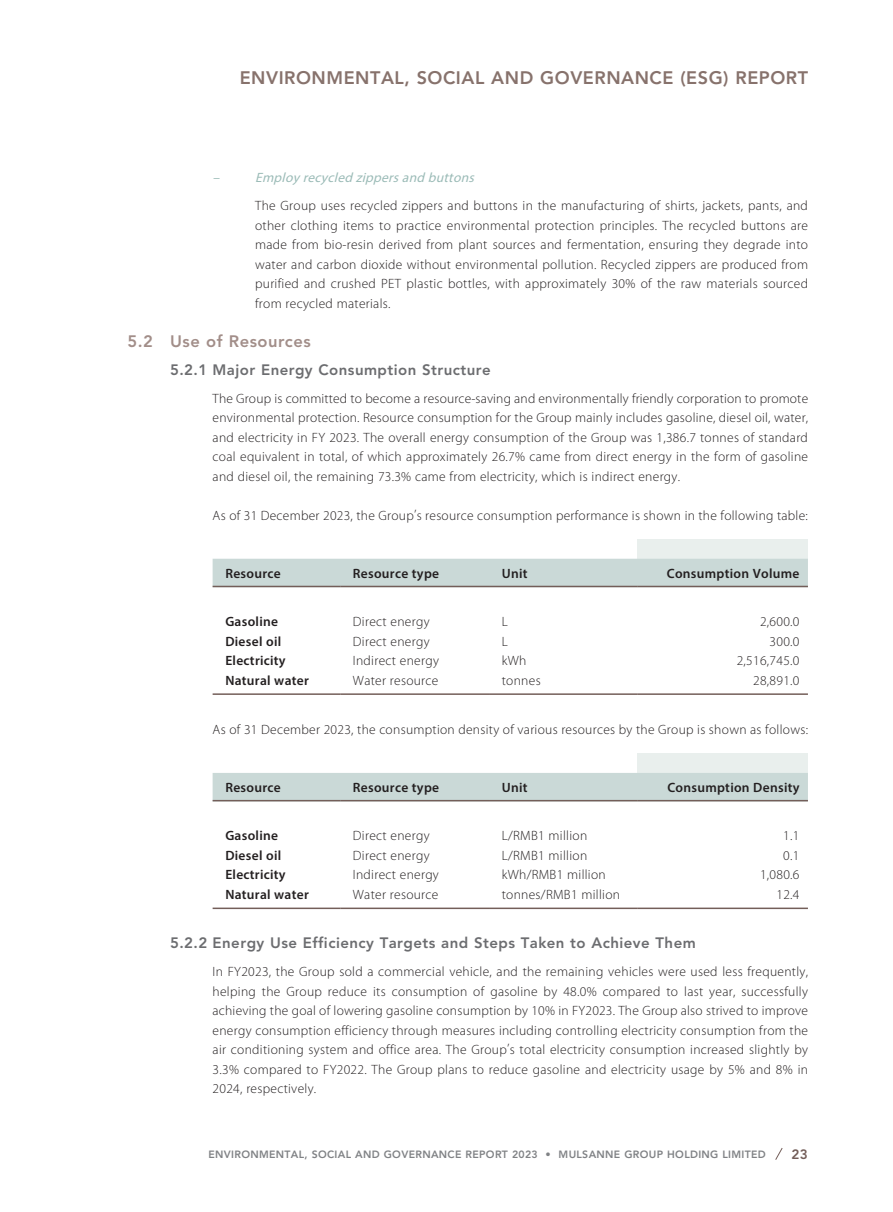
<style>
.page{position:relative;width:893px;height:1212px;background:#fff}
.page>*{position:absolute;margin:0;border:0;box-sizing:border-box;transform-origin:0 0}
.t1{font:800 18px "Avenir LT Std";letter-spacing:.03em;color:#87726c}
.t2{font:800 16.5px "Avenir LT Std";letter-spacing:.03em;color:#a28e89}
.t3{font:800 15px "Avenir LT Std";letter-spacing:.03em;color:#6c6d70}
.t4{font:300 13.5px/19.5px "Myriad Pro";letter-spacing:.02em;color:#231f20;text-align:justify}
.t5{font:600 13.5px "Myriad Pro";letter-spacing:.02em;color:#231f20}
.t6{font:italic 13.5px "Myriad Pro";color:#9bbbb7}
.t7{font:800 13.5px "Avenir LT Std";color:#735e59}
.t8{font:800 10.5px "Avenir LT Std";letter-spacing:.03em;color:#808285}
</style>
<div class="page">
<svg style="left:775px;top:1148px;width:8px;height:12px"></svg>
<svg style="left:213px;top:539px;width:595px;height:49px"></svg>
<div style="left:638px;top:539px;width:170px;height:20px;background:#e9efed"></div>
<div style="left:213px;top:559px;width:595px;height:27px;background:#cad9d7"></div>
<hr style="left:213px;top:693px;width:127px;height:2px;background:#735e59">
<hr style="left:340px;top:693px;width:149px;height:2px;background:#735e59">
<hr style="left:489px;top:693px;width:149px;height:2px;background:#735e59">
<hr style="left:638px;top:693px;width:170px;height:2px;background:#735e59">
<hr style="left:213px;top:586px;width:127px;height:1px;background:#735e59">
<hr style="left:340px;top:586px;width:149px;height:1px;background:#735e59">
<hr style="left:489px;top:586px;width:149px;height:1px;background:#735e59">
<hr style="left:638px;top:586px;width:170px;height:1px;background:#735e59">
<svg style="left:213px;top:753px;width:595px;height:49px"></svg>
<div style="left:638px;top:753px;width:170px;height:20px;background:#e9efed"></div>
<div style="left:213px;top:773px;width:595px;height:27px;background:#cad9d7"></div>
<hr style="left:213px;top:907px;width:127px;height:2px;background:#735e59">
<hr style="left:340px;top:907px;width:149px;height:2px;background:#735e59">
<hr style="left:489px;top:907px;width:149px;height:2px;background:#735e59">
<hr style="left:638px;top:907px;width:170px;height:2px;background:#735e59">
<hr style="left:213px;top:800px;width:127px;height:1px;background:#735e59">
<hr style="left:340px;top:800px;width:149px;height:1px;background:#735e59">
<hr style="left:489px;top:800px;width:149px;height:1px;background:#735e59">
<hr style="left:638px;top:800px;width:170px;height:1px;background:#735e59">
<h1 class="t1" style="left:240px;top:67px;width:570px">ENVIRONMENTAL, SOCIAL AND GOVERNANCE (ESG) REPORT</h1>
<p class="t6" style="left:213px;top:169px;width:267px">– Employrecycled zippersand buttons</p>
<p class="t4" style="left:255px;top:196px;width:554px">The Group uses recycled zippers and buttons in the manufacturing of shirts, jackets, pants, and other clothing items to practice environmental protection principles. The recycled buttons are made from bio-resin derived from plant sources and fermentation, ensuring they degrade into water and carbon dioxide without environmental pollution. Recycled zippers are produced from purified and crushed PET plastic bottles, with approximately 30% of the raw materials sourced from recycled materials.</p>
<p class="t2" style="left:128px;top:331px;width:185px">5.2 Use of Resources</p>
<p class="t3" style="left:170px;top:361px;width:322px">5.2.1 Major Energy Consumption Structure</p>
<p class="t4" style="left:213px;top:389px;width:597px">The Group is committed to become a resource-saving and environmentally friendly corporation to promote environmental protection. Resource consumption for the Group mainly includes gasoline, diesel oil, water, and electricity in FY 2023. The overall energy consumption of the Group was 1,386.7 tonnes of standard coal equivalent in total, of which approximately 26.7% came from direct energy in the form of gasoline and diesel oil, the remaining 73.3% came from electricity, which is indirect energy.</p>
<p class="t4" style="left:213px;top:506px;width:597px">As of 31 December 2023, the Group’s resource consumption performance is shown in the following table:</p>
<p class="t5" style="left:225px;top:565px;width:57px">Resource</p>
<p class="t5" style="left:353px;top:565px;width:88px">Resource type</p>
<p class="t5" style="left:502px;top:565px;width:27px">Unit</p>
<p class="t5" style="left:667px;top:565px;width:134px">Consumption Volume</p>
<p class="t5" style="left:225px;top:613px;width:54px">Gasoline</p>
<p class="t4" style="left:353px;top:612px;width:78px">Direct energy</p>
<p class="t4" style="left:502px;top:612px;width:8px">L</p>
<p class="t4" style="left:760px;top:612px;width:41px">2,600.0</p>
<p class="t5" style="left:225px;top:633px;width:57px">Diesel oil</p>
<p class="t4" style="left:353px;top:632px;width:78px">Direct energy</p>
<p class="t4" style="left:502px;top:632px;width:8px">L</p>
<p class="t4" style="left:770px;top:632px;width:31px">300.0</p>
<p class="t5" style="left:225px;top:652px;width:62px">Electricity</p>
<p class="t4" style="left:353px;top:651px;width:87px">Indirect energy</p>
<p class="t4" style="left:502px;top:651px;width:26px">kWh</p>
<p class="t4" style="left:737px;top:651px;width:64px">2,516,745.0</p>
<p class="t5" style="left:225px;top:672px;width:85px">Natural water</p>
<p class="t4" style="left:353px;top:671px;width:87px">Water resource</p>
<p class="t4" style="left:502px;top:671px;width:40px">tonnes</p>
<p class="t4" style="left:753px;top:671px;width:48px">28,891.0</p>
<p class="t4" style="left:213px;top:720px;width:597px">As of 31 December 2023, the consumption density of various resources by the Group is shown as follows:</p>
<p class="t5" style="left:225px;top:779px;width:57px">Resource</p>
<p class="t5" style="left:353px;top:779px;width:88px">Resource type</p>
<p class="t5" style="left:502px;top:779px;width:27px">Unit</p>
<p class="t5" style="left:667px;top:779px;width:134px">Consumption Density</p>
<p class="t5" style="left:225px;top:827px;width:54px">Gasoline</p>
<p class="t4" style="left:353px;top:826px;width:78px">Direct energy</p>
<p class="t4" style="left:502px;top:826px;width:87px">L/RMB1 million</p>
<p class="t4" style="left:783px;top:826px;width:18px">1.1</p>
<p class="t5" style="left:225px;top:847px;width:57px">Diesel oil</p>
<p class="t4" style="left:353px;top:846px;width:78px">Direct energy</p>
<p class="t4" style="left:502px;top:846px;width:87px">L/RMB1 million</p>
<p class="t4" style="left:783px;top:846px;width:18px">0.1</p>
<p class="t5" style="left:225px;top:866px;width:62px">Electricity</p>
<p class="t4" style="left:353px;top:865px;width:87px">Indirect energy</p>
<p class="t4" style="left:502px;top:865px;width:106px">kWh/RMB1 million</p>
<p class="t4" style="left:760px;top:865px;width:41px">1,080.6</p>
<p class="t5" style="left:225px;top:886px;width:85px">Natural water</p>
<p class="t4" style="left:353px;top:885px;width:87px">Water resource</p>
<p class="t4" style="left:502px;top:885px;width:120px">tonnes/RMB1 million</p>
<p class="t4" style="left:776px;top:885px;width:25px">12.4</p>
<p class="t3" style="left:170px;top:934px;width:527px">5.2.2 Energy Use Efficiency Targets and Steps Taken to Achieve Them</p>
<p class="t4" style="left:213px;top:962px;width:597px">In FY2023, the Group sold a commercial vehicle, and the remaining vehicles were used less frequently, helping the Group reduce its consumption of gasoline by 48.0% compared to last year, successfully achieving the goal of lowering gasoline consumption by 10% in FY2023. The Group also strived to improve energy consumption efficiency through measures including controlling electricity consumption from the air conditioning system and office area. The Group’s total electricity consumption increased slightly by 3.3% compared to FY2022. The Group plans to reduce gasoline and electricity usage by 5% and 8% in 2024, respectively.</p>
<p class="t8" style="left:208px;top:1148px;width:559px">ENVIRONMENTAL, SOCIAL AND GOVERNANCE REPORT 2023 • MULSANNE GROUP HOLDING LIMITED</p>
<p class="t7" style="left:791px;top:1146px;width:18px">23</p>
</div>
